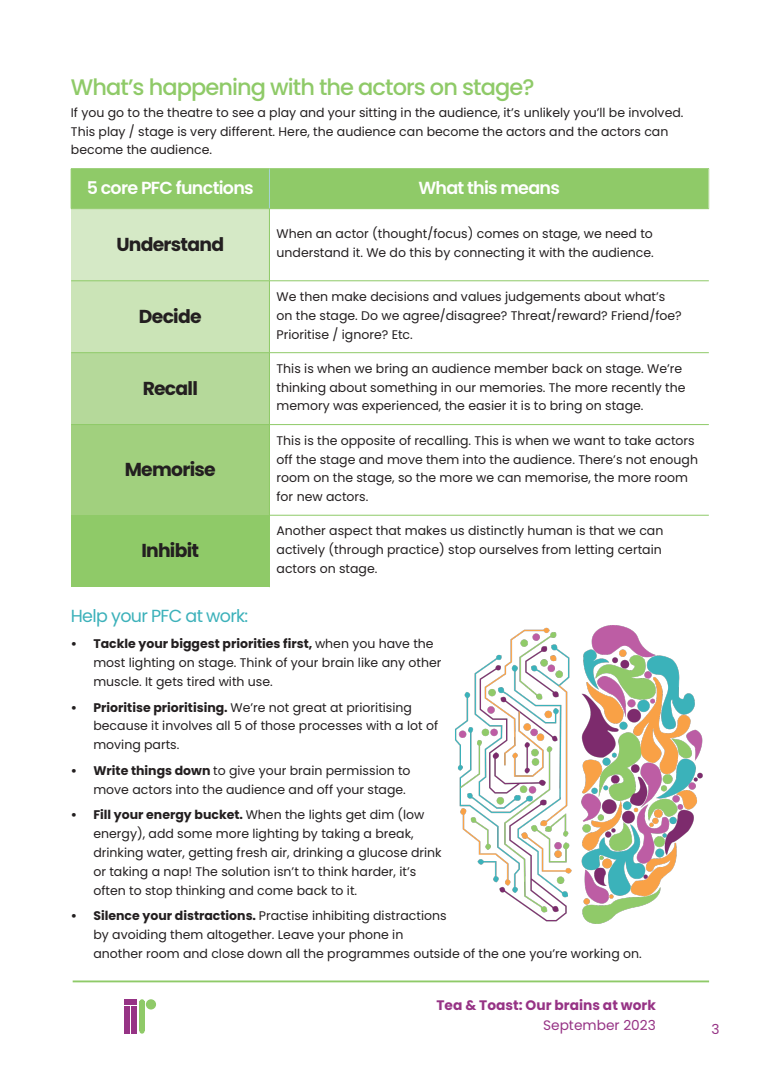
<style>
.page{position:relative;width:780px;height:1088px;background:#fff}
.page>*{position:absolute;margin:0;border:0;box-sizing:border-box;transform-origin:0 0}
._202_Heading_2{font:500 22.5px "Poppins";letter-spacing:-.04em;color:#8fca68}
._204_Heading_4{font:700 18.75px "Poppins";letter-spacing:-.04em;color:#231f20}
._203_Heading_3{font:600 17.5px "Poppins";letter-spacing:-.04em;color:#fff}
._203_Heading_3-2{font:17.5px "Poppins";letter-spacing:-.04em;color:#3cb1ba}
.t1{font:700 13.75px "Poppins";color:#963385}
.t2{font:13.75px "Poppins";color:#963385}
._001_Body_text{font:12.5px/18.8px "Poppins";color:#231f20}
.s1{font-weight:700}
</style>
<div class="page">
<hr style="left:73px;top:980px;width:636px;height:2px;background:#8fca68">
<div style="left:124px;top:1006px;width:5px;height:27px;background:#963385"></div>
<div style="left:132px;top:1006px;width:5px;height:27px;background:#963385"></div>
<div style="left:124px;top:999px;width:13px;height:5px;background:#963385"></div>
<div style="left:139px;top:1002px;width:5px;height:29px;background:#8fca68"></div>
<svg style="left:139px;top:999px;width:5px;height:3px"></svg>
<div style="left:146px;top:999px;width:10px;height:10px;background:#8fca68;border-radius:50%"></div>
<div style="left:72px;top:169px;width:636px;height:39px;background:#8fca68"></div>
<div style="left:71px;top:209px;width:198px;height:72px;background:#d5e9c6"></div>
<div style="left:71px;top:281px;width:198px;height:72px;background:#cbe4b7"></div>
<div style="left:71px;top:353px;width:198px;height:72px;background:#b5d99a"></div>
<div style="left:71px;top:425px;width:198px;height:90px;background:#a1d07e"></div>
<div style="left:71px;top:515px;width:198px;height:72px;background:#8fca68"></div>
<hr style="left:269px;top:169px;width:1px;height:39px;background:#a5d3d8">
<hr style="left:269px;top:209px;width:1px;height:71px;background:#8fca68">
<hr style="left:71px;top:280px;width:198px;height:1px;background:#8fca68">
<hr style="left:269px;top:280px;width:439px;height:1px;background:#8fca68">
<hr style="left:269px;top:281px;width:1px;height:71px;background:#8fca68">
<hr style="left:71px;top:352px;width:198px;height:1px;background:#8fca68">
<hr style="left:269px;top:352px;width:439px;height:1px;background:#8fca68">
<hr style="left:269px;top:353px;width:1px;height:71px;background:#8fca68">
<hr style="left:71px;top:424px;width:198px;height:1px;background:#8fca68">
<hr style="left:269px;top:424px;width:439px;height:1px;background:#8fca68">
<hr style="left:269px;top:425px;width:1px;height:90px;background:#8fca68">
<hr style="left:269px;top:515px;width:1px;height:72px;background:#8fca68">
<hr style="left:71px;top:168px;width:198px;height:1px;background:#8fca68">
<hr style="left:71px;top:169px;width:1px;height:39px;background:#8fca68">
<hr style="left:269px;top:168px;width:440px;height:1px;background:#8fca68">
<hr style="left:71px;top:208px;width:198px;height:1px;background:#8fca68">
<hr style="left:269px;top:208px;width:440px;height:1px;background:#8fca68">
<hr style="left:708px;top:169px;width:1px;height:39px;background:#c6e1b0">
<hr style="left:269px;top:515px;width:439px;height:1px;background:#8fca68">
<img style="left:455px;top:625px;width:248px;height:299px">
<p class="_202_Heading_2" style="left:71px;top:74px;width:465px">What’s happening with the actors on stage?</p>
<p class="_001_Body_text" style="left:71px;top:103px;width:614px">If you go to the theatre to see a play and your sitting in the audience, it’s unlikely you’ll be involved.<br>This play / stage is very different. Here, the audience can become the actors and the actors can become the audience.</p>
<p class="_203_Heading_3" style="left:87px;top:178px;width:169px">5 core PFC functions</p>
<p class="_203_Heading_3" style="left:418px;top:178px;width:143px">What this means</p>
<p class="_204_Heading_4" style="left:116px;top:234px;width:109px">Understand</p>
<p class="_001_Body_text" style="left:276px;top:225px;width:378px">When an actor (thought/focus) comes on stage, we need to understand it. We do this by connecting it with the audience.</p>
<p class="_204_Heading_4" style="left:139px;top:306px;width:64px">Decide</p>
<p class="_204_Heading_4" style="left:143px;top:377px;width:57px">Recall</p>
<p class="_204_Heading_4" style="left:125px;top:459px;width:92px">Memorise</p>
<p class="_204_Heading_4" style="left:141px;top:540px;width:59px">Inhibit</p>
<p class="_001_Body_text" style="left:276px;top:287px;width:407px">We then make decisions and values judgements about what’s on the stage. Do we agree/disagree? Threat/reward? Friend/foe?<br>Prioritise / ignore? Etc.</p>
<p class="_001_Body_text" style="left:276px;top:359px;width:410px">This is when we bring an audience member back on stage. We’re thinking about something in our memories. The more recently the memory was experienced, the easier it is to bring on stage.</p>
<p class="_001_Body_text" style="left:276px;top:431px;width:423px">This is the opposite of recalling. This is when we want to take actors off the stage and move them into the audience. There’s not enough room on the stage, so the more we can memorise, the more room for new actors.</p>
<p class="_001_Body_text" style="left:276px;top:522px;width:388px">Another aspect that makes us distinctly human is that we can actively (through practice) stop ourselves from letting certain actors on stage.</p>
<p class="_203_Heading_3-2" style="left:71px;top:606px;width:179px">Help your PFC at work:</p>
<p class="_001_Body_text" style="left:93px;top:634px;width:349px;text-indent:-22px"><span class="s1">• Tackle your biggest priorities first,</span> when you have the most lighting on stage. Think of your brain like any other muscle. It gets tired with use.</p>
<p class="_001_Body_text" style="left:93px;top:698px;width:346px;text-indent:-22px"><span class="s1">• Prioritise prioritising.</span> We’re not great at prioritising because it involves all 5 of those processes with a lot of moving parts.</p>
<p class="_001_Body_text" style="left:93px;top:761px;width:319px;text-indent:-22px"><span class="s1">• Write things down</span> to give your brain permission to move actors into the audience and off your stage.</p>
<p class="_001_Body_text" style="left:93px;top:806px;width:350px;text-indent:-22px"><span class="s1">• Fill your energy bucket.</span> When the lights get dim (low energy), add some more lighting by taking a break, drinking water, getting fresh air, drinking a glucose drink or taking a nap! The solution isn’t to think harder, it’s often to stop thinking and come back to it.</p>
<p class="_001_Body_text" style="left:93px;top:906px;width:550px;text-indent:-22px"><span class="s1">• Silence your distractions.</span> Practise inhibiting distractions<br>by avoiding them altogether. Leave your phone in<br>another room and close down all the programmes outside of the one you’re working on.</p>
<p class="t1" style="left:436px;top:997px;width:221px">Tea &amp; Toast: Our brains at work</p>
<p class="t2" style="left:543px;top:1017px;width:114px">September 2023</p>
<p class="t2" style="left:711px;top:1021px;width:10px">3</p>
</div>
